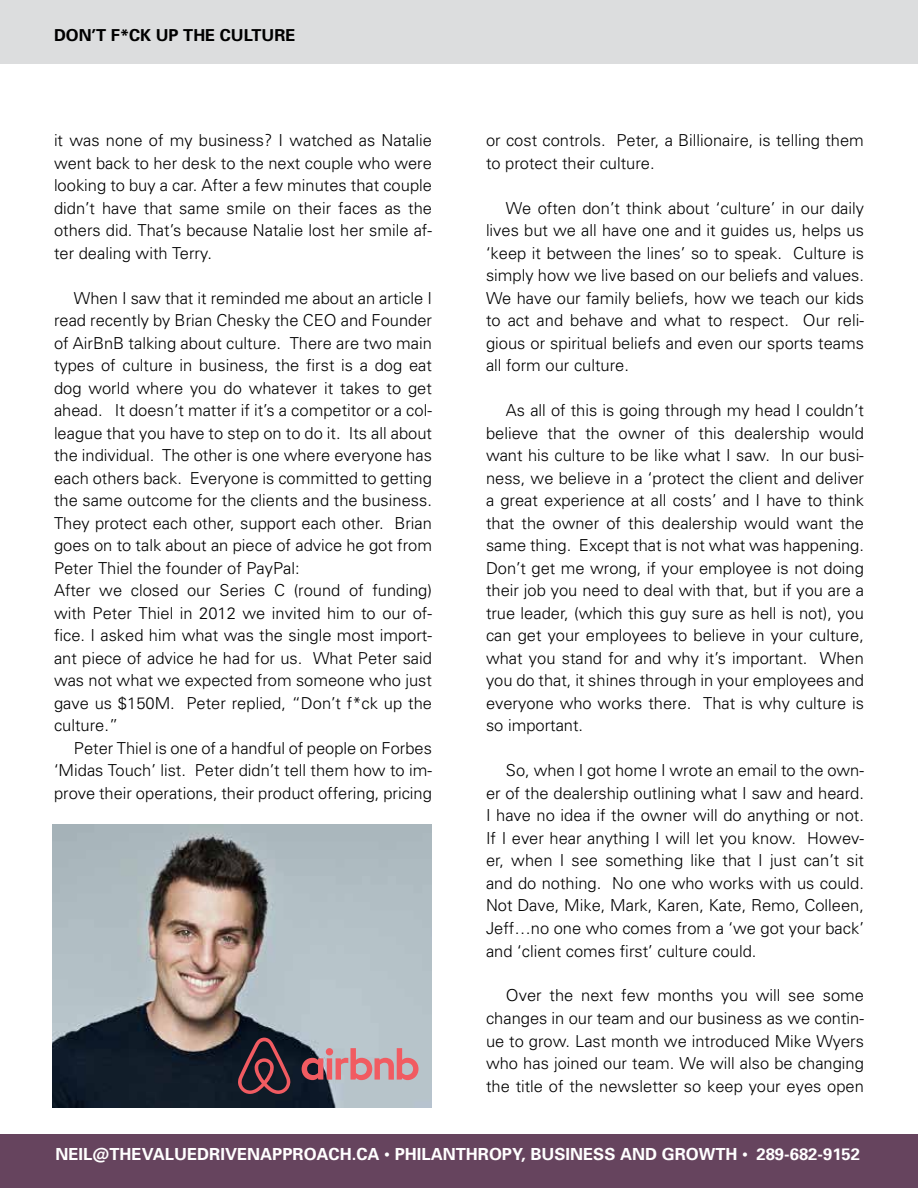
<style>
.page{position:relative;width:918px;height:1188px;background:#fff}
.page>*{position:absolute;margin:0;border:0;box-sizing:border-box;transform-origin:0 0}
.t1{font:700 16.65px "Univers";color:#fff}
.t2{font:300 16.5px/22.5px "Univers";color:#000;text-align:justify}
.t3{font:700 16.5px "Univers";color:#000}
.s1{font-family:"Garamond";font-weight:400}
</style>
<div class="page">
<div style="left:0;top:0;width:918px;height:64px;background:#dcddde"></div>
<div style="left:0;top:1134px;width:918px;height:54px;background:#66445e"></div>
<img style="left:53px;top:824px;width:379px;height:284px">
<svg style="left:238px;top:1038px;width:180px;height:56px;background:#896f78"></svg>
<p class="t3" style="left:54px;top:24px;width:243px">DON’T F*CK UP THE CULTURE</p>
<p class="t2" style="left:54px;top:129px;width:380px">it was none of my business? I watched as Natalie went back to her desk to the next couple who were looking to buy a car. After a few minutes that couple didn’t have that same smile on their faces as the others did. That’s because Natalie lost her smile af&shy;ter dealing with Terry.</p>
<p class="t2" style="left:54px;top:286px;width:380px;text-align:left;text-indent:20px">When I saw that it reminded me about an article I read recently by Brian Chesky the CEO and Founder of AirBnB talking about culture. There are two main types of culture in business, the first is a dog eat dog world where you do whatever it takes to get ahead. It doesn’t matter if it’s a competitor or a col&shy;league that you have to step on to do it. Its all about the individual. The other is one where everyone has each others back. Everyone is committed to getting the same outcome for the clients and the business.<br>They protect each other, support each other. Brian goes on to talk about an piece of advice he got from Peter Thiel the founder of PayPal:<br>After we closed our Series C (round of funding) with Peter Thiel in 2012 we invited him to our of&shy;fice. I asked him what was the single most import&shy;ant piece of advice he had for us. What Peter said was not what we expected from someone who just gave us $150M. Peter replied, “Don’t f*ck up the culture.”</p>
<p class="t2" style="left:54px;top:736px;width:380px;text-indent:20px">Peter Thiel is one of a handful of people on Forbes ‘Midas Touch’ list. Peter didn’t tell them how to im&shy;prove their operations, their product offering, pricing</p>
<p class="t2" style="left:486px;top:129px;width:379px">or cost controls. Peter, a Billionaire, is telling them to protect their culture.</p>
<p class="t2" style="left:486px;top:196px;width:380px;text-indent:20px">We often don’t think about ‘culture’ in our daily lives but we all have one and it guides us, helps us ‘keep it between the lines’ so to speak. Culture is simply how we live based on our beliefs and values.<br>We have our family beliefs, how we teach our kids to act and behave and what to respect. Our reli&shy;gious or spiritual beliefs and even our sports teams all form our culture.</p>
<p class="t2" style="left:486px;top:399px;width:380px;text-indent:20px">As all of this is going through my head I couldn’t believe that the owner of this dealership would want his culture to be like what I saw. In our busi&shy;ness, we believe in a ‘protect the client and deliver a great experience at all costs’ and I have to think that the owner of this dealership would want the same thing. Except that is not what was happening.<br>Don’t get me wrong, if your employee is not doing their job you need to deal with that, but if you are a true leader, (which this guy sure as hell is not), you can get your employees to believe in your culture, what you stand for and why it’s important. When you do that, it shines through in your employees and everyone who works there. That is why culture is so important.</p>
<p class="t2" style="left:486px;top:759px;width:380px;text-indent:20px">So, when I got home I wrote an email to the own&shy;er of the dealership outlining what I saw and heard.<br>I have no idea if the owner will do anything or not.<br>If I ever hear anything I will let you know. Howev&shy;er, when I see something like that I just can’t sit and do nothing. No one who works with us could.<br>Not Dave, Mike, Mark, Karen, Kate, Remo, Colleen, Jeff…no one who comes from a ‘we got your back’ and ‘client comes first’ culture could.</p>
<p class="t2" style="left:486px;top:984px;width:380px;text-indent:20px">Over the next few months you will see some changes in our team and our business as we contin&shy;ue to grow. Last month we introduced Mike Wyers who has joined our team. We will also be changing the title of the newsletter so keep your eyes open</p>
<p class="t1" style="left:56px;top:1144px;width:806px">NEIL@THEVALUEDRIVENAPPROACH.CA <span class="s1">•</span> PHILANTHROPY, BUSINESS AND GROWTH <span class="s1">•</span> 289-682-9152</p>
</div>
